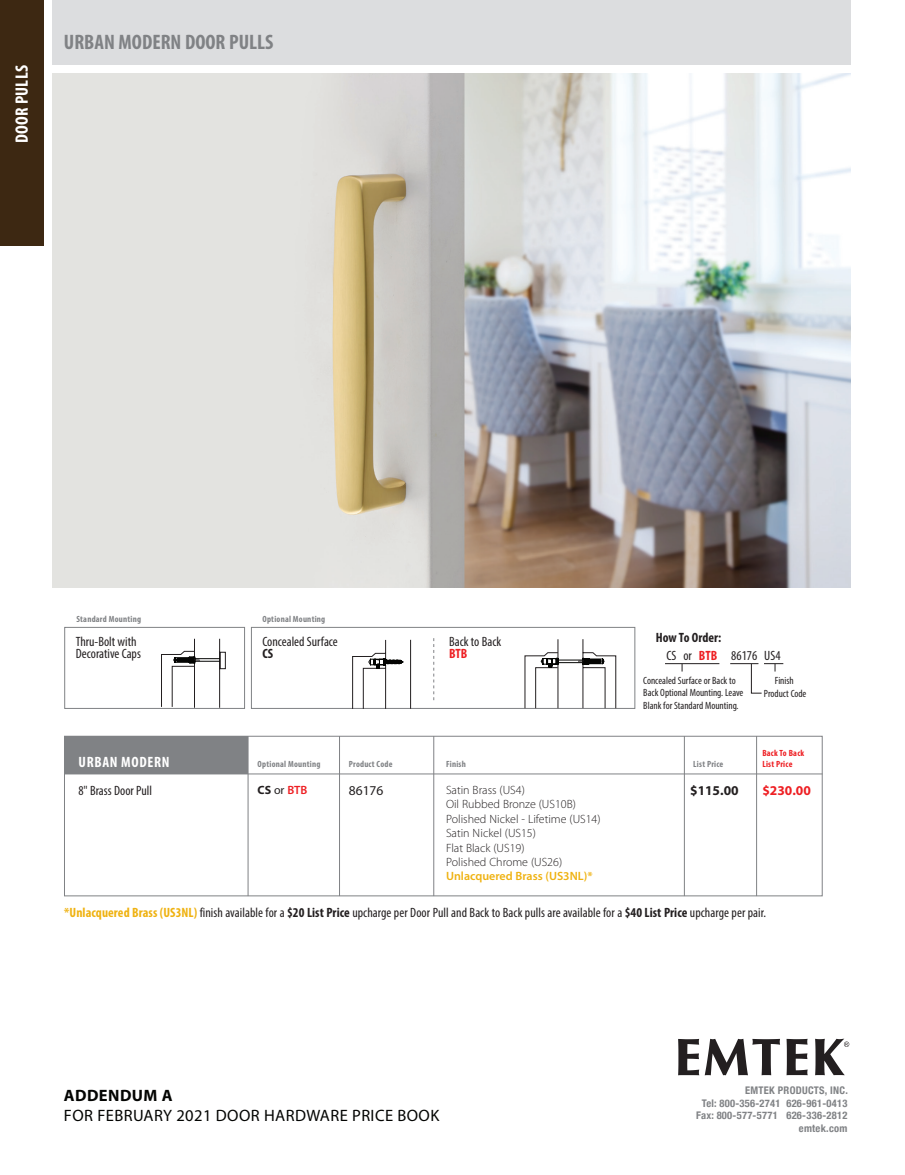
<style>
.page{position:relative;width:905px;height:1175px;background:#fff}
.page>*{position:absolute;margin:0;border:0;box-sizing:border-box;transform-origin:0 0}
.t1{font:700 condensed 21px "Myriad Pro";color:#808285}
.t2{font:700 condensed 18px "Myriad Pro";letter-spacing:.02em;color:#fff}
.t3{font:16.5px "Myriad Pro";letter-spacing:.025em;color:#040503}
.t4{font:700 16.5px "Myriad Pro";letter-spacing:.025em;color:#040503}
.t5{font:700 condensed 15px "Myriad Pro";letter-spacing:.045em;color:#fff}
.t6{font:condensed 13.5px/12.6px "Myriad Pro";letter-spacing:.005em;color:#231f20}
.t7{font:700 condensed 13.5px "Myriad Pro";color:#231f20}
.t8{font:700 13.5px "Myriad Pro";color:#231f20}
.t9{font:700 13.5px "Myriad Pro";color:#ee1f23}
.t10{font:13.5px "Myriad Pro";color:#231f20}
.t11{font:700 condensed 13.5px "Myriad Pro";color:#ee1f23}
.t12{font:300 12px "Myriad Pro";color:#231f20}
.t13{font:600 12px "Myriad Pro";color:#efb211}
.t14{font:600 12px "Myriad Pro";color:#ee1f23}
.t15{font:condensed 10.5px/12.6px "Myriad Pro";color:#231f20}
.t16{font:700 condensed 10.5px "Helvetica Neue";letter-spacing:.025em;color:#808285}
.t17{font:700 condensed 9px "Myriad Pro";letter-spacing:.025em;color:#808285}
.t18{font:700 condensed 9px "Myriad Pro";letter-spacing:.025em;color:#ee1f23}
.s1{font-weight:700;color:#ee1f23}
.s2{font-weight:700;color:#231f20}
.s3{font-weight:400;color:#231f20}
.s4{font-weight:700;color:#efb211}
.s5{font-weight:700}
</style>
<div class="page">
<div style="left:0;top:0;width:43px;height:245px;background:#3d2812"></div>
<div style="left:52px;top:0;width:798px;height:65px;background:#dcdddf"></div>
<div style="left:64px;top:736px;width:184px;height:38px;background:#808285"></div>
<hr style="left:248px;top:736px;width:1px;height:160px;background:#808285">
<hr style="left:339px;top:736px;width:1px;height:160px;background:#808285">
<hr style="left:433px;top:736px;width:1px;height:160px;background:#808285">
<hr style="left:684px;top:736px;width:1px;height:160px;background:#808285">
<hr style="left:756px;top:736px;width:1px;height:160px;background:#808285">
<hr style="left:64px;top:773px;width:758px;height:1px;background:#808285">
<div style="left:64px;top:736px;width:758px;height:160px;border:1px solid #808285"></div>
<hr style="left:665px;top:663px;width:54px;height:1px;background:#231f20">
<svg style="left:730px;top:663px;width:53px;height:30px"></svg>
<svg style="left:433px;top:638px;width:1px;height:62px"></svg>
<div style="left:64px;top:627px;width:181px;height:82px;border:1px solid #808285"></div>
<div style="left:251px;top:627px;width:384px;height:82px;border:1px solid #808285"></div>
<svg style="left:352px;top:639px;width:59px;height:70px"></svg>
<svg style="left:161px;top:638px;width:65px;height:70px"></svg>
<svg style="left:524px;top:639px;width:92px;height:70px"></svg>
<img style="left:52px;top:74px;width:798px;height:513px">
<svg style="left:678px;top:1038px;width:102px;height:37px"></svg>
<svg style="left:786px;top:1038px;width:21px;height:37px"></svg>
<svg style="left:815px;top:1038px;width:34px;height:37px"></svg>
<p class="t2" style="left:11px;top:143px;width:80px;rotate:-90deg">DOOR PULLS</p>
<p class="t1" style="left:64px;top:29px;width:211px">URBAN MODERN DOOR PULLS</p>
<p class="t17" style="left:76px;top:613px;width:66px">Standard Mounting</p>
<p class="t17" style="left:262px;top:613px;width:64px">Optional Mounting</p>
<p class="t6" style="left:76px;top:635px;width:67px">Thru-Bolt with<br>Decorative Caps</p>
<p class="t6" style="left:262px;top:635px;width:77px">Concealed Surface</p>
<p class="t7" style="left:262px;top:645px;width:12px">CS</p>
<p class="t6" style="left:449px;top:635px;width:54px">Back to Back</p>
<p class="t11" style="left:449px;top:645px;width:20px">BTB</p>
<p class="t7" style="left:655px;top:629px;width:67px">How To Order:</p>
<p class="t6" style="left:666px;top:649px;width:115px">CS or <span class="s1">BTB</span> 86176 US4</p>
<p class="t15" style="left:643px;top:674px;width:102px">Concealed Surface or Back to<br>Back Optional Mounting. Leave<br>Blank for Standard Mounting.</p>
<p class="t15" style="left:774px;top:674px;width:20px">Finish</p>
<p class="t15" style="left:763px;top:687px;width:44px">Product Code</p>
<p class="t5" style="left:78px;top:752px;width:92px">URBAN MODERN</p>
<p class="t17" style="left:258px;top:758px;width:64px">Optional Mounting</p>
<p class="t17" style="left:349px;top:758px;width:45px">Product Code</p>
<p class="t17" style="left:446px;top:758px;width:21px">Finish</p>
<p class="t17" style="left:693px;top:758px;width:32px">List Price</p>
<p class="t18" style="left:762px;top:747px;width:43px">Back To Back</p>
<p class="t18" style="left:762px;top:758px;width:32px">List Price</p>
<p class="t6" style="left:78px;top:784px;width:75px">8" Brass Door Pull</p>
<p class="t10" style="left:349px;top:782px;width:36px">86176</p>
<p class="t12" style="left:446px;top:782px;width:80px">Satin Brass (US4)</p>
<p class="t8" style="left:690px;top:781px;width:50px">$115.00</p>
<p class="t9" style="left:762px;top:781px;width:50px">$230.00</p>
<p class="t12" style="left:446px;top:797px;width:131px">Oil Rubbed Bronze (US10B)</p>
<p class="t12" style="left:446px;top:811px;width:156px">Polished Nickel - Lifetime (US14)</p>
<p class="t12" style="left:446px;top:826px;width:91px">Satin Nickel (US15)</p>
<p class="t12" style="left:446px;top:840px;width:80px">Flat Black (US19)</p>
<p class="t12" style="left:446px;top:854px;width:118px">Polished Chrome (US26)</p>
<p class="t13" style="left:446px;top:868px;width:148px">Unlacquered Brass (US3NL)*</p>
<p class="t14" style="left:258px;top:782px;width:51px"><span class="s2">CS</span> <span class="s3">or</span> BTB</p>
<p class="t6" style="left:64px;top:905px;width:703px"><span class="s4">*Unlacquered Brass (US3NL)</span> finish available for a <span class="s5">$20 List Price</span> upcharge per Door Pull and Back to Back pulls are available for a <span class="s5">$40 List Price</span> upcharge per pair.</p>
<p class="t4" style="left:64px;top:1084px;width:110px">ADDENDUM A</p>
<p class="t3" style="left:64px;top:1105px;width:377px">FOR FEBRUARY 2021 DOOR HARDWARE PRICE BOOK</p>
<p class="t16" style="left:745px;top:1081px;width:104px">EMTEK PRODUCTS, INC.</p>
<p class="t16" style="left:701px;top:1094px;width:147px">Tel: 800-356-2741 626-961-0413</p>
<p class="t16" style="left:696px;top:1106px;width:153px">Fax: 800-577-5771 626-336-2812</p>
<p class="t16" style="left:798px;top:1119px;width:50px">emtek.com</p>
</div>
